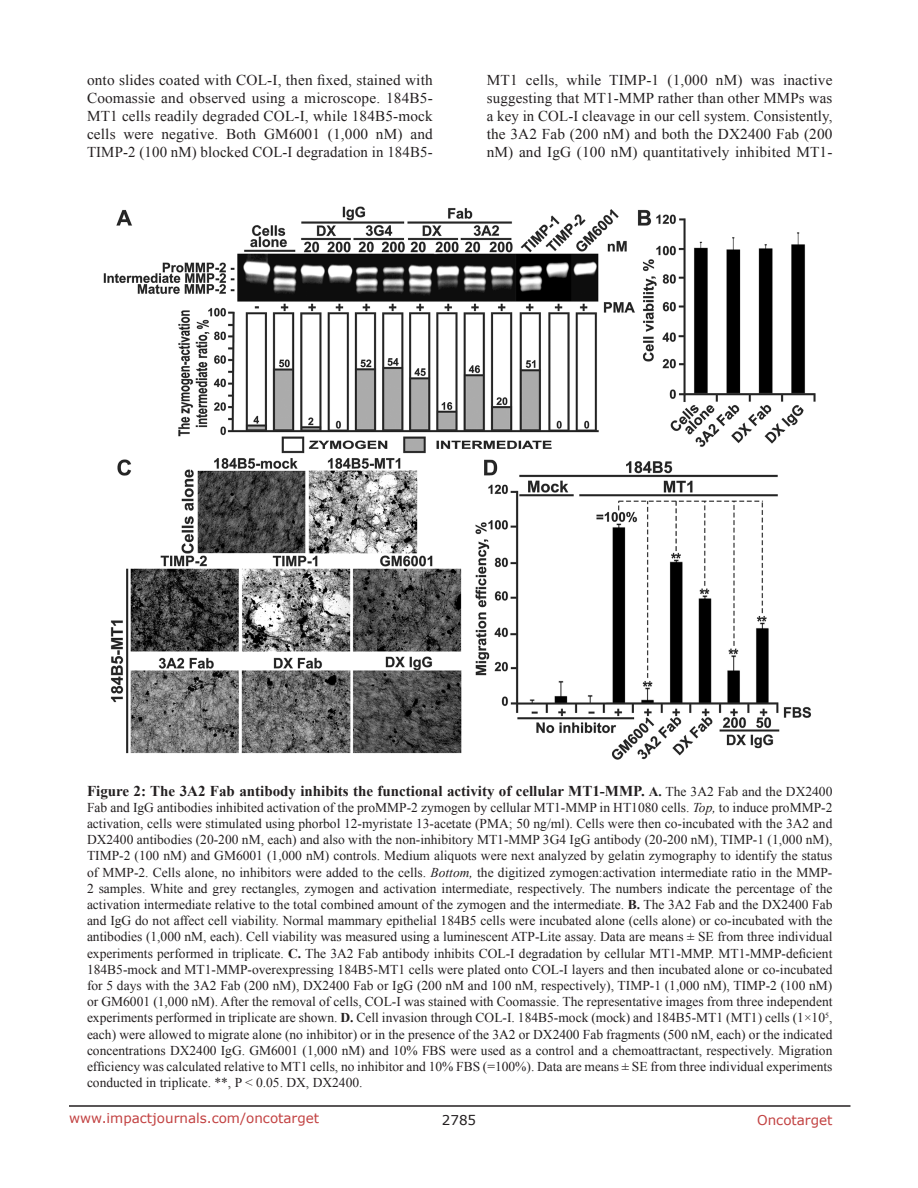
<style>
.page{position:relative;width:918px;height:1188px;background:#fff}
.page>*{position:absolute;margin:0;border:0;box-sizing:border-box;transform-origin:0 0}
.BodyText{font:15px/18px "Times New Roman";letter-spacing:.01em;color:#231f20;text-align:justify}
.figuretext{font:700 15px "Times New Roman";color:#231f20}
.figuretext-2{font:13.5px/16.2px "Times New Roman";color:#231f20;text-align:justify}
.t1{font:13.5px "Verdana";color:#c24141}
.t2{font:13.5px "Verdana";color:#231f20}
.s1{font-size:13.5px}
.s2{font-weight:400;font-size:13.5px}
.s3{font-style:italic}
.s4{font-weight:700}
</style>
<div class="page">
<hr style="left:69px;top:1105px;width:781px;height:2px;background:#231f20">
<img style="left:103px;top:206px;width:713px;height:554px">
<p class="BodyText" style="left:87px;top:71px;width:347px">onto slides coated with COL-I, then fixed, stained with Coomassie and observed using a microscope. 184B5- MT1 cells readily degraded COL-I, while 184B5-mock cells were negative. Both GM6001 (1,000 nM) and TIMP-2 (100 nM) blocked COL-I degradation in 184B5-</p>
<p class="BodyText" style="left:487px;top:71px;width:347px">MT1 cells, while TIMP-1 (1,000 nM) was inactive suggesting that MT1-MMP rather than other MMPs was a key in COL-I cleavage in our cell system. Consistently, the 3A2 Fab (200 nM) and both the DX2400 Fab (200 nM) and IgG (100 nM) quantitatively inhibited MT1-</p>
<p class="figuretext" style="left:87px;top:780px;width:747px">Figure 2: The 3A2 Fab antibody inhibits the functional activity of cellular MT1-MMP. <span class="s1">A.</span> <span class="s2">The 3A2 Fab and the DX2400</span></p>
<p class="figuretext-2" style="left:87px;top:799px;width:747px">Fab and IgG antibodies inhibited activation of the proMMP-2 zymogen by cellular MT1-MMP in HT1080 cells. <span class="s3">Top,</span> to induce proMMP-2 activation, cells were stimulated using phorbol 12-myristate 13-acetate (PMA; 50 ng/ml). Cells were then co-incubated with the 3A2 and DX2400 antibodies (20-200 nM, each) and also with the non-inhibitory MT1-MMP 3G4 IgG antibody (20-200 nM), TIMP-1 (1,000 nM), TIMP-2 (100 nM) and GM6001 (1,000 nM) controls. Medium aliquots were next analyzed by gelatin zymography to identify the status of MMP-2. Cells alone, no inhibitors were added to the cells. <span class="s3">Bottom,</span> the digitized zymogen:activation intermediate ratio in the MMP-2 samples. White and grey rectangles, zymogen and activation intermediate, respectively. The numbers indicate the percentage of the activation intermediate relative to the total combined amount of the zymogen and the intermediate. <span class="s4">B.</span> The 3A2 Fab and the DX2400 Fab and IgG do not affect cell viability. Normal mammary epithelial 184B5 cells were incubated alone (cells alone) or co-incubated with the antibodies (1,000 nM, each). Cell viability was measured using a luminescent ATP-Lite assay. Data are means ± SE from three individual experiments performed in triplicate. <span class="s4">C.</span> The 3A2 Fab antibody inhibits COL-I degradation by cellular MT1-MMP. MT1-MMP-deficient 184B5-mock and MT1-MMP-overexpressing 184B5-MT1 cells were plated onto COL-I layers and then incubated alone or co-incubated for 5 days with the 3A2 Fab (200 nM), DX2400 Fab or IgG (200 nM and 100 nM, respectively), TIMP-1 (1,000 nM), TIMP-2 (100 nM) or GM6001 (1,000 nM). After the removal of cells, COL-I was stained with Coomassie. The representative images from three independent experiments performed in triplicate are shown. <span class="s4">D.</span> Cell invasion through COL-I. 184B5-mock (mock) and 184B5-MT1 (MT1) cells (1×10<sup>5</sup>, each) were allowed to migrate alone (no inhibitor) or in the presence of the 3A2 or DX2400 Fab fragments (500 nM, each) or the indicated concentrations DX2400 IgG. GM6001 (1,000 nM) and 10% FBS were used as a control and a chemoattractant, respectively. Migration efficiency was calculated relative to MT1 cells, no inhibitor and 10% FBS (=100%). Data are means ± SE from three individual experiments conducted in triplicate. **, P &lt; 0.05. DX, DX2400.</p>
<p class="t1" style="left:69px;top:1109px;width:252px">www.impactjournals.com/oncotarget</p>
<p class="t2" style="left:442px;top:1111px;width:36px">2785</p>
<p class="t1" style="left:757px;top:1111px;width:77px">Oncotarget</p>
</div>
